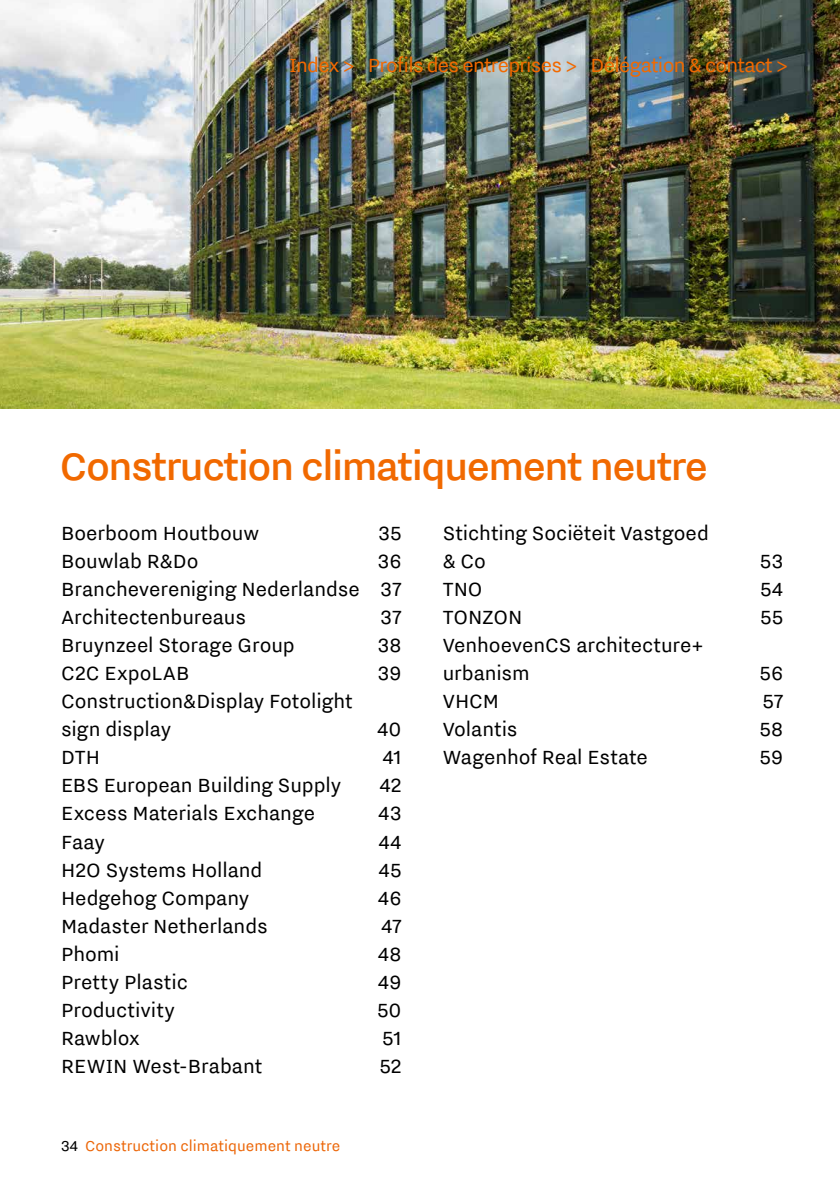
<style>
.page{position:relative;width:840px;height:1191px;background:#fff}
.page>*{position:absolute;margin:0;border:0;box-sizing:border-box;transform-origin:0 0}
.CP_Company_heading{font:500 48px "NL Nitti Grotesk";letter-spacing:-.03em;color:#f16900}
.NLB_Index{font:24px/28px "NL Nitti Grotesk";color:#000}
.t1{font:24px "NL Nitti Grotesk";letter-spacing:-.03em;color:#f16900}
.t2{font:18px "NL Nitti Grotesk";color:#ec6608}
.s1{color:#000}
</style>
<div class="page">
<img style="left:0;top:0;width:839px;height:408px">
<p class="t1" style="left:289px;top:51px;width:67px">Index &gt;</p>
<p class="t1" style="left:367px;top:51px;width:211px">Profils des entreprises &gt;</p>
<p class="t1" style="left:590px;top:51px;width:199px">Délégation &amp; contact &gt;</p>
<h1 class="CP_Company_heading" style="left:60px;top:438px;width:649px">Construction climatiquement neutre</h1>
<p class="NLB_Index" style="left:61px;top:519px;width:199px">Boerboom Houtbouw</p>
<p class="NLB_Index" style="left:378px;top:519px;width:25px">35</p>
<p class="NLB_Index" style="left:61px;top:547px;width:139px">Bouwlab R&amp;Do</p>
<p class="NLB_Index" style="left:377px;top:547px;width:25px">36</p>
<p class="NLB_Index" style="left:61px;top:575px;width:342px">Branchevereniging Nederlandse 37</p>
<p class="NLB_Index" style="left:61px;top:603px;width:186px">Architectenbureaus</p>
<p class="NLB_Index" style="left:380px;top:603px;width:22px">37</p>
<p class="NLB_Index" style="left:61px;top:631px;width:235px">Bruynzeel Storage Group</p>
<p class="NLB_Index" style="left:377px;top:631px;width:25px">38</p>
<p class="NLB_Index" style="left:61px;top:659px;width:130px">C2C ExpoLAB</p>
<p class="NLB_Index" style="left:377px;top:659px;width:25px">39</p>
<p class="NLB_Index" style="left:61px;top:687px;width:293px">Construction&amp;Display Fotolight</p>
<p class="NLB_Index" style="left:61px;top:715px;width:112px">sign display</p>
<p class="NLB_Index" style="left:377px;top:715px;width:26px">40</p>
<p class="NLB_Index" style="left:61px;top:743px;width:41px">DTH</p>
<p class="NLB_Index" style="left:382px;top:743px;width:20px">41</p>
<p class="NLB_Index" style="left:61px;top:771px;width:282px">EBS European Building Supply</p>
<p class="NLB_Index" style="left:379px;top:771px;width:23px">42</p>
<p class="NLB_Index" style="left:61px;top:799px;width:255px">Excess Materials Exchange</p>
<p class="NLB_Index" style="left:378px;top:799px;width:25px">43</p>
<p class="NLB_Index" style="left:61px;top:827px;width:45px">Faay</p>
<p class="NLB_Index" style="left:378px;top:827px;width:24px">44</p>
<p class="NLB_Index" style="left:61px;top:855px;width:203px">H2O Systems Holland</p>
<p class="NLB_Index" style="left:378px;top:855px;width:24px">45</p>
<p class="NLB_Index" style="left:61px;top:883px;width:190px">Hedgehog Company</p>
<p class="NLB_Index" style="left:378px;top:883px;width:25px">46</p>
<p class="NLB_Index" style="left:61px;top:911px;width:208px">Madaster Netherlands</p>
<p class="NLB_Index" style="left:381px;top:911px;width:22px">47</p>
<p class="NLB_Index" style="left:61px;top:939px;width:60px">Phomi</p>
<p class="NLB_Index" style="left:378px;top:939px;width:25px">48</p>
<p class="NLB_Index" style="left:61px;top:967px;width:128px">Pretty Plastic</p>
<p class="NLB_Index" style="left:378px;top:967px;width:25px">49</p>
<p class="NLB_Index" style="left:61px;top:995px;width:115px">Productivity</p>
<p class="NLB_Index" style="left:377px;top:995px;width:26px">50</p>
<p class="NLB_Index" style="left:61px;top:1023px;width:80px">Rawblox</p>
<p class="NLB_Index" style="left:382px;top:1023px;width:21px">51</p>
<p class="NLB_Index" style="left:61px;top:1051px;width:203px">REWIN West-Brabant</p>
<p class="NLB_Index" style="left:379px;top:1051px;width:24px">52</p>
<p class="NLB_Index" style="left:442px;top:519px;width:267px">Stichting Sociëteit Vastgoed</p>
<p class="NLB_Index" style="left:442px;top:547px;width:45px">&amp; Co</p>
<p class="NLB_Index" style="left:759px;top:547px;width:25px">53</p>
<p class="NLB_Index" style="left:442px;top:575px;width:41px">TNO</p>
<p class="NLB_Index" style="left:759px;top:575px;width:25px">54</p>
<p class="NLB_Index" style="left:442px;top:603px;width:81px">TONZON</p>
<p class="NLB_Index" style="left:759px;top:603px;width:25px">55</p>
<p class="NLB_Index" style="left:442px;top:631px;width:262px">VenhoevenCS architecture+ urbanism</p>
<p class="NLB_Index" style="left:759px;top:659px;width:25px">56</p>
<p class="NLB_Index" style="left:442px;top:687px;width:58px">VHCM</p>
<p class="NLB_Index" style="left:762px;top:687px;width:22px">57</p>
<p class="NLB_Index" style="left:442px;top:715px;width:76px">Volantis</p>
<p class="NLB_Index" style="left:759px;top:715px;width:25px">58</p>
<p class="NLB_Index" style="left:442px;top:743px;width:207px">Wagenhof Real Estate</p>
<p class="NLB_Index" style="left:759px;top:743px;width:25px">59</p>
<p class="t2" style="left:61px;top:1135px;width:280px"><span class="s1">34</span> Construction climatiquement neutre</p>
</div>
